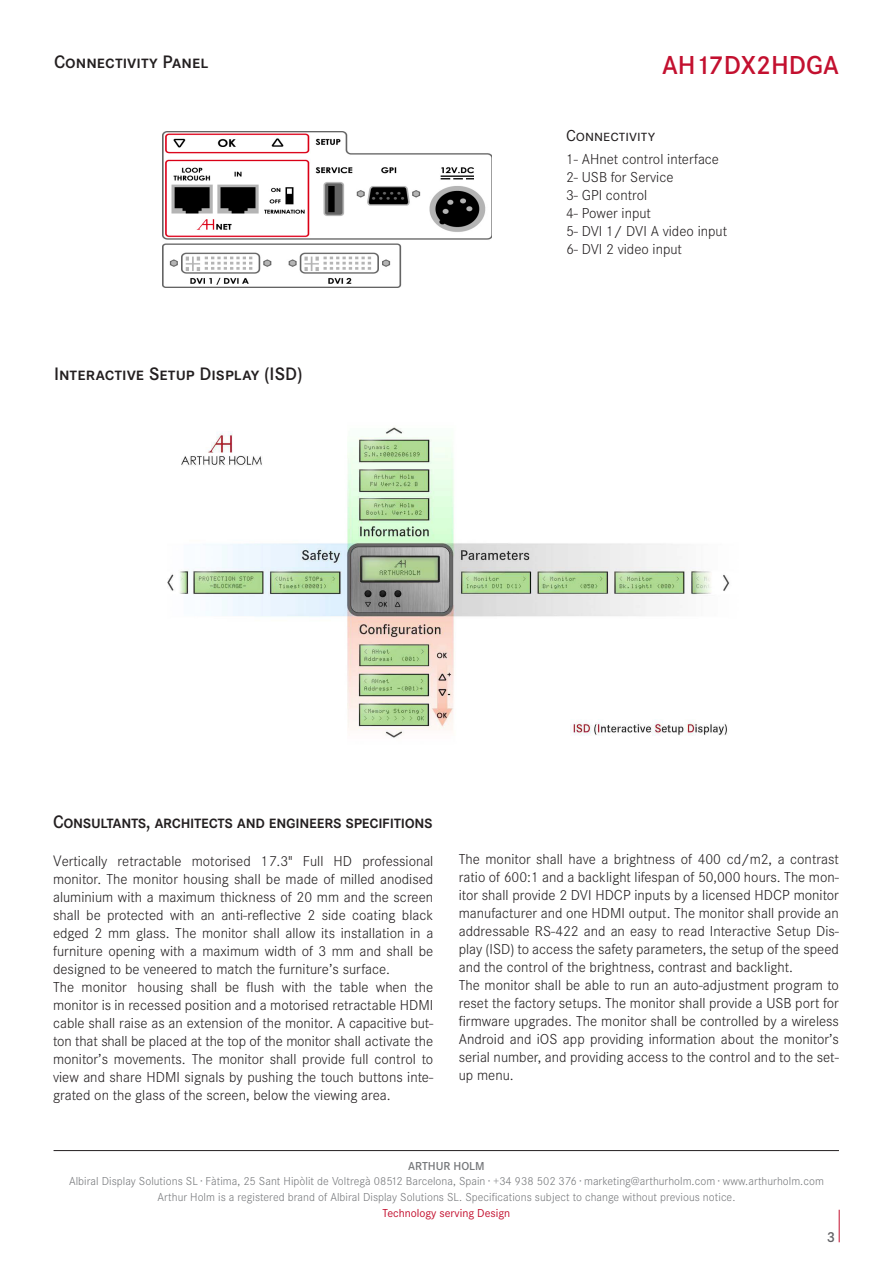
<style>
.page{position:relative;width:893px;height:1263px;background:#fff}
.page>*{position:absolute;margin:0;border:0;box-sizing:border-box;transform-origin:0 0}
.t1{font:600 27px "Corporate S";color:#c3102f}
.t2{font:600 18.75px "Corporate SSC";letter-spacing:-.02em;color:#231f20;scale:.95 1}
.t3{font:600 18.75px "Corporate SSC";color:#231f20}
.t4{font:16.5px "Corporate SSC";color:#231f20}
.t5{font:300 15px/18px "Corporate S";color:#231f20;text-align:justify}
.t6{font:600 15px "Corporate S";color:#636366}
.t7{font:300 12px "Corporate S";letter-spacing:.005em;color:#76787b}
.t8{font:12px "Corporate S";color:#c3102f}
.t9{font:600 12px "Corporate S";color:#76787b}
.s1{font-size:15.75px}
</style>
<div class="page">
<hr style="left:839px;top:1210px;width:1px;height:32px;background:#c3102f">
<hr style="left:54px;top:1150px;width:785px;height:1px;background:#231f20">
<img style="left:167px;top:427px;width:563px;height:311px">
<div style="left:544px;top:720px;width:26px;height:16px;background:#fff"></div>
<img style="left:163px;top:132px;width:329px;height:156px">
<p class="t3" style="left:54px;top:51px;width:156px">Connectivity Panel</p>
<p class="t3" style="left:54px;top:363px;width:250px">Interactive Setup Display (ISD)</p>
<p class="t1" style="left:662px;top:49px;width:178px">AH17DX2HDGA</p>
<p class="t4" style="left:566px;top:127px;width:91px">Connectivity</p>
<p class="t5" style="left:566px;top:150px;width:155px">1- AHnet control interface</p>
<p class="t5" style="left:566px;top:168px;width:109px">2- USB for Service</p>
<p class="t5" style="left:566px;top:186px;width:83px">3- GPI control</p>
<p class="t5" style="left:566px;top:204px;width:87px">4- Power input</p>
<p class="t5" style="left:566px;top:222px;width:163px">5- DVI 1/ DVI A video input</p>
<p class="t5" style="left:566px;top:240px;width:118px">6- DVI 2 video input</p>
<p class="t2" style="left:53px;top:811px;width:401px">Consultants, architects and engineers specifitions</p>
<p class="t5" style="left:53px;top:852px;width:382px"><span class="s1">V</span>ertically retractable motorised 17.3" Full HD professional</p>
<p class="t5" style="left:53px;top:870px;width:382px">monitor. The monitor housing shall be made of milled anodised aluminium with a maximum thickness of 20 mm and the screen shall be protected with an anti-reflective 2 side coating black edged 2 mm glass. The monitor shall allow its installation in a furniture opening with a maximum width of 3 mm and shall be designed to be veneered to match the furniture’s surface.</p>
<p class="t5" style="left:53px;top:978px;width:382px">The monitor housing shall be flush with the table when the</p>
<p class="t5" style="left:53px;top:996px;width:382px">monitor is in recessed position and a motorised retractable HDMI</p>
<p class="t5" style="left:53px;top:1014px;width:382px">cable shall raise as an extension of the monitor. A capacitive but&shy;ton that shall be placed at the top of the monitor shall activate the monitor’s movements. The monitor shall provide full control to view and share HDMI signals by pushing the touch buttons inte&shy;grated on the glass of the screen, below the viewing area.</p>
<p class="t5" style="left:459px;top:850px;width:382px">The monitor shall have a brightness of 400 cd/m2, a contrast ratio of 600:1 and a backlight lifespan of 50,000 hours. The mon&shy;itor shall provide 2 DVI HDCP inputs by a licensed HDCP monitor manufacturer and one HDMI output. The monitor shall provide an addressable RS-422 and an easy to read Interactive Setup Dis&shy;play (ISD) to access the safety parameters, the setup of the speed and the control of the brightness, contrast and backlight.</p>
<p class="t5" style="left:459px;top:976px;width:382px">The monitor shall be able to run an auto-adjustment program to reset the factory setups. The monitor shall provide a USB port for firmware upgrades. The monitor shall be controlled by a wireless Android and iOS app providing information about the monitor’s serial number, and providing access to the control and to the set&shy;up menu.</p>
<p class="t9" style="left:408px;top:1159px;width:78px">ARTHUR HOLM</p>
<p class="t7" style="left:69px;top:1175px;width:756px">Albiral Display Solutions SL · Fàtima, 25 Sant Hipòlit de Voltregà 08512 Barcelona, Spain · +34 938 502 376 · marketing@arthurholm.com · www.arthurholm.com</p>
<p class="t7" style="left:157px;top:1191px;width:579px">Arthur Holm is a registered brand of Albiral Display Solutions SL. Specifications subject to change without previous notice.</p>
<p class="t8" style="left:383px;top:1206px;width:129px">Technology serving Design</p>
<p class="t6" style="left:827px;top:1229px;width:10px">3</p>
</div>
